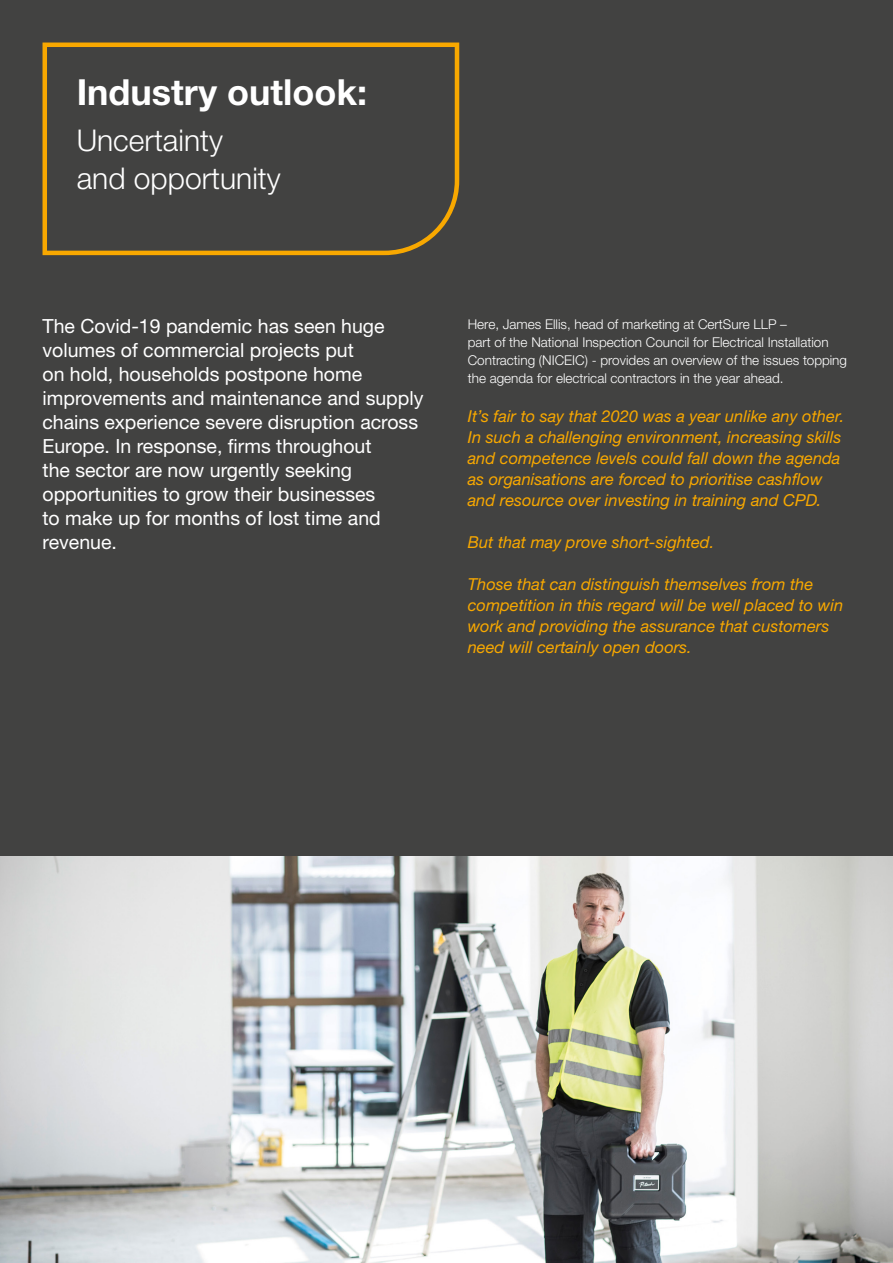
<style>
.page{position:relative;width:893px;height:1263px;background:#424241}
.page>*{position:absolute;margin:0;border:0;box-sizing:border-box;transform-origin:0 0}
.t1{font:700 36px "Helvetica Neue LTW1 G";color:#fff}
.t2{font:300 30px/37.5px "Helvetica Neue LTW1 G";color:#fff}
.t3{font:19.5px/24px "Helvetica Neue LTW1 G";color:#fff}
.t4{font:italic 16.5px/21px "Helvetica Neue LTW1 G";color:#f8a800}
.t5{font:300 13.5px/18px "Helvetica Neue LTW1 G";color:#fff}
</style>
<div class="page">
<svg style="left:42px;top:42px;width:418px;height:214px"></svg>
<img style="left:0;top:857px;width:893px;height:406px">
<h1 class="t1" style="left:77px;top:70px;width:292px">Industry outlook:</h1>
<h2 class="t2" style="left:77px;top:122px;width:206px">Uncertainty<br>and opportunity</h2>
<p class="t3" style="left:43px;top:314px;width:382px">The Covid-19 pandemic has seen huge volumes of commercial projects put<br>on hold, households postpone home improvements and maintenance and supply chains experience severe disruption across Europe. In response, firms throughout<br>the sector are now urgently seeking opportunities to grow their businesses<br>to make up for months of lost time and revenue.</p>
<p class="t5" style="left:468px;top:315px;width:381px">Here, James Ellis, head of marketing at CertSure LLP –<br>part of the National Inspection Council for Electrical Installation Contracting (NICEIC) - provides an overview of the issues topping the agenda for electrical contractors in the year ahead.</p>
<p class="t4" style="left:468px;top:405px;width:378px">It’s fair to say that 2020 was a year unlike any other.<br>In such a challenging environment, increasing skills and competence levels could fall down the agenda as organisations are forced to prioritise cashflow and resource over investing in training and CPD.</p>
<p class="t4" style="left:468px;top:531px;width:248px">But that may prove short-sighted.</p>
<p class="t4" style="left:468px;top:573px;width:377px">Those that can distinguish themselves from the competition in this regard will be well placed to win work and providing the assurance that customers need will certainly open doors.</p>
</div>
